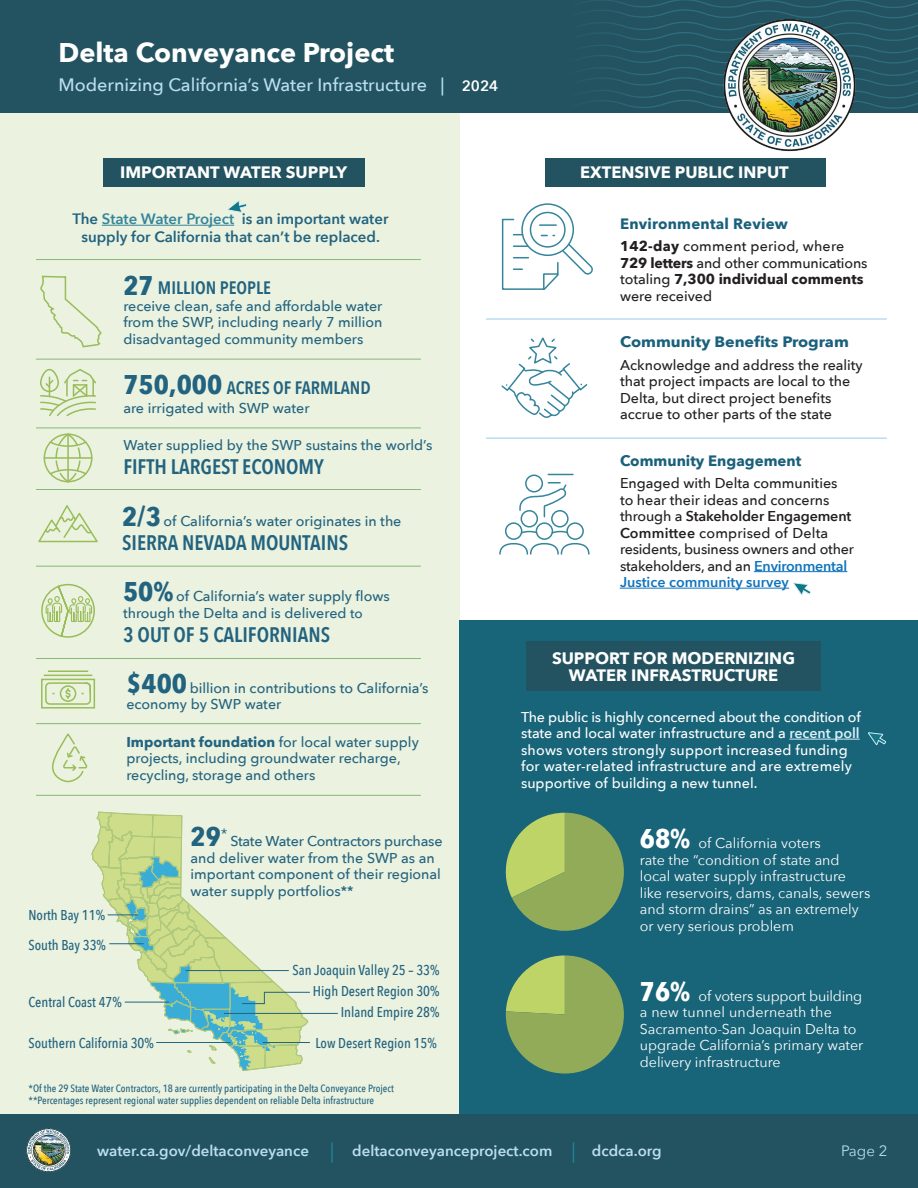
<style>
.page{position:relative;width:918px;height:1188px;background:#fff}
.page>*{position:absolute;margin:0;border:0;box-sizing:border-box;transform-origin:0 0}
.t1{font:700 27px "Avenir Next";color:#fff}
.t2{font:700 27px "Avenir Next Condensed";color:#226380;scale:1.07 1}
.t3{font:600 21px "Avenir Next Condensed";color:#226380}
.t4{font:500 18px "Avenir Next";color:#badeef}
.t5{font:600 18px "Avenir Next Condensed";color:#226380}
.t6{font:700 16.5px/16.5px "Avenir Next";color:#fff;text-align:center}
.t7{font:600 15px/18px "Avenir Next";color:#226380;text-align:center}
.t8{font:600 15px "Avenir Next";color:#badeef}
.t9{font:700 15px "Avenir Next";color:#1a607c}
.t10{font:700 15px "Avenir Next";color:#1a607c;scale:1.07 1}
.t11{font:15px "Avenir Next";color:#badeef}
.t12{font:500 14.25px/16.5px "Avenir Next";color:#226380}
.t13{font:500 14.25px/16.5px "Avenir Next";color:#231f20}
.t14{font:14.25px/16.5px "Avenir Next";color:#fff}
.t15{font:500 14.25px/16.5px "Avenir Next";color:#fff}
.t16{font:500 14.25px/29.7px "Avenir Next Condensed";color:#226380}
.t17{font:500 10.5px/12px "Avenir Next Condensed";color:#226380}
.s1{font-weight:600;font-size:15px;color:#fff}
.s2{color:#35859c}
.s3{font-weight:700;font-size:27px}
.s4{font-family:"Avenir Next Condensed";font-weight:700;font-size:27px}
.s5{font-size:13.5px}
.s6{font-weight:700}
.s7{font-weight:600}
.s8{font-weight:600;color:#1074bc}
.s9{font-weight:600;color:#d7f0fb}
</style>
<div class="page">
<div style="left:0;top:110px;width:459px;height:1006px;background:#ebf2df"></div>
<div style="left:459px;top:620px;width:459px;height:505px;background:#186479"></div>
<svg style="left:501px;top:337px;width:87px;height:81px"></svg>
<div style="left:103px;top:158px;width:262px;height:29px;background:#235360"></div>
<svg style="left:40px;top:275px;width:62px;height:73px"></svg>
<hr style="left:102px;top:225px;width:132px;height:1px;background:#35859c">
<hr style="left:36px;top:359px;width:385px;height:1px;background:#83ba76">
<hr style="left:36px;top:259px;width:385px;height:1px;background:#83ba76">
<hr style="left:36px;top:428px;width:385px;height:1px;background:#83ba76">
<hr style="left:36px;top:489px;width:385px;height:1px;background:#83ba76">
<hr style="left:36px;top:566px;width:385px;height:1px;background:#83ba76">
<hr style="left:36px;top:658px;width:385px;height:1px;background:#83ba76">
<hr style="left:36px;top:723px;width:385px;height:1px;background:#83ba76">
<hr style="left:36px;top:795px;width:385px;height:1px;background:#83ba76">
<div style="left:44px;top:434px;width:49px;height:48px;border:2px solid #98bd59;border-radius:50%"></div>
<hr style="left:44px;top:457px;width:48px;height:2px;background:#98bd59">
<svg style="left:48px;top:433px;width:40px;height:50px"></svg>
<svg style="left:40px;top:368px;width:56px;height:49px"></svg>
<svg style="left:38px;top:505px;width:60px;height:38px"></svg>
<svg style="left:41px;top:583px;width:54px;height:55px"></svg>
<svg style="left:41px;top:678px;width:55px;height:31px"></svg>
<hr style="left:44px;top:675px;width:48px;height:1px;background:#98bd59">
<hr style="left:48px;top:670px;width:40px;height:2px;background:#98bd59">
<hr style="left:224px;top:1013px;width:114px;height:1px;background:#226380">
<svg style="left:227px;top:200px;width:20px;height:13px"></svg>
<svg style="left:51px;top:723px;width:259px;height:392px"></svg>
<hr style="left:486px;top:318px;width:400px;height:2px;background:#badeef">
<hr style="left:486px;top:437px;width:400px;height:2px;background:#badeef">
<hr style="left:789px;top:739px;width:45px;height:1px;background:#d7f0fb">
<svg style="left:834px;top:739px;width:26px;height:1px"></svg>
<svg style="left:505px;top:813px;width:119px;height:118px"></svg>
<svg style="left:506px;top:955px;width:118px;height:119px;fill:#92ab58"></svg>
<div style="left:526px;top:641px;width:295px;height:50px;background:#235360"></div>
<div style="left:545px;top:158px;width:281px;height:29px;background:#235360"></div>
<div style="left:530px;top:212px;width:36px;height:36px;border:2px solid #35859c;border-radius:50%"></div>
<svg style="left:501px;top:218px;width:92px;height:72px"></svg>
<div style="left:525px;top:475px;width:18px;height:18px;border:2px solid #35859c;border-radius:50%"></div>
<div style="left:521px;top:510px;width:17px;height:18px;border:2px solid #35859c;border-radius:50%"></div>
<div style="left:551px;top:510px;width:18px;height:18px;border:2px solid #35859c;border-radius:50%"></div>
<div style="left:536px;top:522px;width:17px;height:18px;border:2px solid #35859c;border-radius:50%"></div>
<div style="left:566px;top:522px;width:18px;height:18px;border:2px solid #35859c;border-radius:50%"></div>
<svg style="left:499px;top:543px;width:91px;height:12px"></svg>
<div style="left:505px;top:522px;width:17px;height:18px;border:2px solid #35859c;border-radius:50%"></div>
<svg style="left:520px;top:530px;width:18px;height:5px"></svg>
<svg style="left:550px;top:530px;width:19px;height:5px"></svg>
<svg style="left:793px;top:582px;width:18px;height:13px"></svg>
<hr style="left:754px;top:571px;width:93px;height:1px;background:#1074bc">
<hr style="left:620px;top:588px;width:169px;height:1px;background:#1074bc">
<svg style="left:548px;top:474px;width:25px;height:1px"></svg>
<svg style="left:519px;top:482px;width:49px;height:36px"></svg>
<div style="left:0;top:1115px;width:918px;height:73px;background:#235360"></div>
<div style="left:0;top:0;width:918px;height:112px;background:#235360"></div>
<svg style="left:587px;top:0;width:331px;height:109px"></svg>
<img style="left:723px;top:19px;width:132px;height:132px">
<svg style="left:331px;top:1143px;width:2px;height:19px"></svg>
<svg style="left:573px;top:1143px;width:1px;height:19px"></svg>
<img style="left:27px;top:1128px;width:43px;height:43px">
<svg style="left:868px;top:732px;width:18px;height:13px"></svg>
<h1 class="t1" style="left:59px;top:29px;width:337px">Delta Conveyance Project</h1>
<p class="t4" style="left:59px;top:70px;width:441px">Modernizing California’s Water Infrastructure | <span class="s1">2024</span></p>
<p class="t6" style="left:120px;top:164px;width:229px">IMPORTANT WATER SUPPLY</p>
<p class="t7" style="left:72px;top:210px;width:317px">The <span class="s2">State Water Project</span> is an important water supply for California that can’t be replaced.</p>
<p class="t5" style="left:123px;top:273px;width:149px"><span class="s3">27</span> MILLION PEOPLE</p>
<p class="t12" style="left:123px;top:297px;width:261px;text-align:justify">receive clean, safe and affordable water from the SWP, including nearly 7 million disadvantaged community members</p>
<p class="t5" style="left:123px;top:372px;width:249px"><span class="s3">750,000</span> ACRES OF FARMLAND</p>
<p class="t12" style="left:123px;top:399px;width:188px">are irrigated with SWP water</p>
<p class="t12" style="left:123px;top:437px;width:311px">Water supplied by the SWP sustains the world’s</p>
<h2 class="t3" style="left:123px;top:449px;width:202px">FIFTH LARGEST ECONOMY</h2>
<p class="t12" style="left:122px;top:512px;width:281px"><span class="s4">2/3</span> of California’s water originates in the</p>
<h2 class="t3" style="left:122px;top:524px;width:228px">SIERRA NEVADA MOUNTAINS</h2>
<p class="t12" style="left:123px;top:587px;width:268px"><span class="s4">50%</span> of California’s water supply flows through the Delta and is delivered <span class="s5">to</span></p>
<h2 class="t3" style="left:123px;top:616px;width:209px">3 OUT OF 5 CALIFORNIANS</h2>
<p class="t12" style="left:126px;top:679px;width:304px"><span class="s4">$400</span> billion in contributions to California’s economy by SWP water</p>
<p class="t12" style="left:126px;top:733px;width:294px"><span class="s6">Important foundation</span> for local water supply projects, including groundwater recharge, recycling, storage and others</p>
<p class="t16" style="left:28px;top:900px;width:79px">North Bay 11%<br>South Bay 33%</p>
<p class="t16" style="left:28px;top:988px;width:95px">Central Coast 47%</p>
<h1 class="t2" style="left:191px;top:820px;width:36px">29<sup>*</sup></h1>
<p class="t12" style="left:191px;top:833px;width:253px;text-indent:40px">State Water Contractors purchase and deliver water from the SWP as an important component of their regional water supply portfolios**</p>
<p class="t16" style="left:293px;top:959px;width:149px;line-height:21.9px;text-align:right">San Joaquin Valley 25 – 33%<br>High Desert Region 30%</p>
<p class="t16" style="left:341px;top:998px;width:100px">Inland Empire 28%</p>
<p class="t16" style="left:28px;top:1028px;width:127px">Southern California 30%</p>
<p class="t16" style="left:315px;top:1028px;width:123px">Low Desert Region 15%</p>
<p class="t17" style="left:28px;top:1083px;width:367px">*Of the 29 State Water Contractors, 18 are currently participating in the Delta Conveyance Project **Percentages represent regional water supplies dependent on reliable Delta infrastructure</p>
<p class="t6" style="left:580px;top:164px;width:210px">EXTENSIVE PUBLIC INPUT</p>
<p class="t9" style="left:620px;top:210px;width:169px">Environmental Review</p>
<p class="t13" style="left:620px;top:237px;width:249px"><span class="s6">142-day</span> comment period, where<br><span class="s6">729 letters</span> and other communications totaling <span class="s6">7,300 individual comments </span>were received</p>
<p class="t10" style="left:620px;top:329px;width:215px">Community Benefits Program</p>
<p class="t13" style="left:620px;top:356px;width:244px">Acknowledge and address the reality that project impacts are local to the Delta, but direct project benefits accrue to other parts of the state</p>
<p class="t9" style="left:620px;top:447px;width:183px">Community Engagement</p>
<p class="t13" style="left:620px;top:474px;width:235px">Engaged with Delta communities to hear their ideas and concerns through a <span class="s7">Stakeholder Engagement<br>Committee</span> comprised of Delta residents, business owners and other stakeholders, and an <span class="s8">Environmental<br>Justice community survey</span></p>
<p class="t6" style="left:552px;top:650px;width:245px">SUPPORT FOR MODERNIZING<br>WATER INFRASTRUCTURE</p>
<p class="t15" style="left:521px;top:708px;width:341px">The public is highly concerned about the condition of state and local water infrastructure and a <span class="s9">recent poll </span>shows voters strongly support increased funding for water-related infrastructure and are extremely supportive of building a new tunnel.</p>
<p class="t14" style="left:640px;top:834px;width:232px"><span class="s4">68%</span> of California voters<br>rate the “condition of state and local water supply infrastructure like reservoirs, dams, canals, sewers and storm drains” as an extremely or very serious problem</p>
<p class="t14" style="left:640px;top:987px;width:225px"><span class="s4">76%</span> of voters support building a new tunnel underneath the<br>Sacramento-San Joaquin Delta to upgrade California’s primary water delivery infrastructure</p>
<p class="t8" style="left:97px;top:1138px;width:213px">water.ca.gov/deltaconveyance</p>
<p class="t8" style="left:352px;top:1138px;width:202px">deltaconveyanceproject.com</p>
<p class="t8" style="left:592px;top:1138px;width:71px">dcdca.org</p>
<p class="t11" style="left:841px;top:1138px;width:48px">Page 2</p>
</div>
